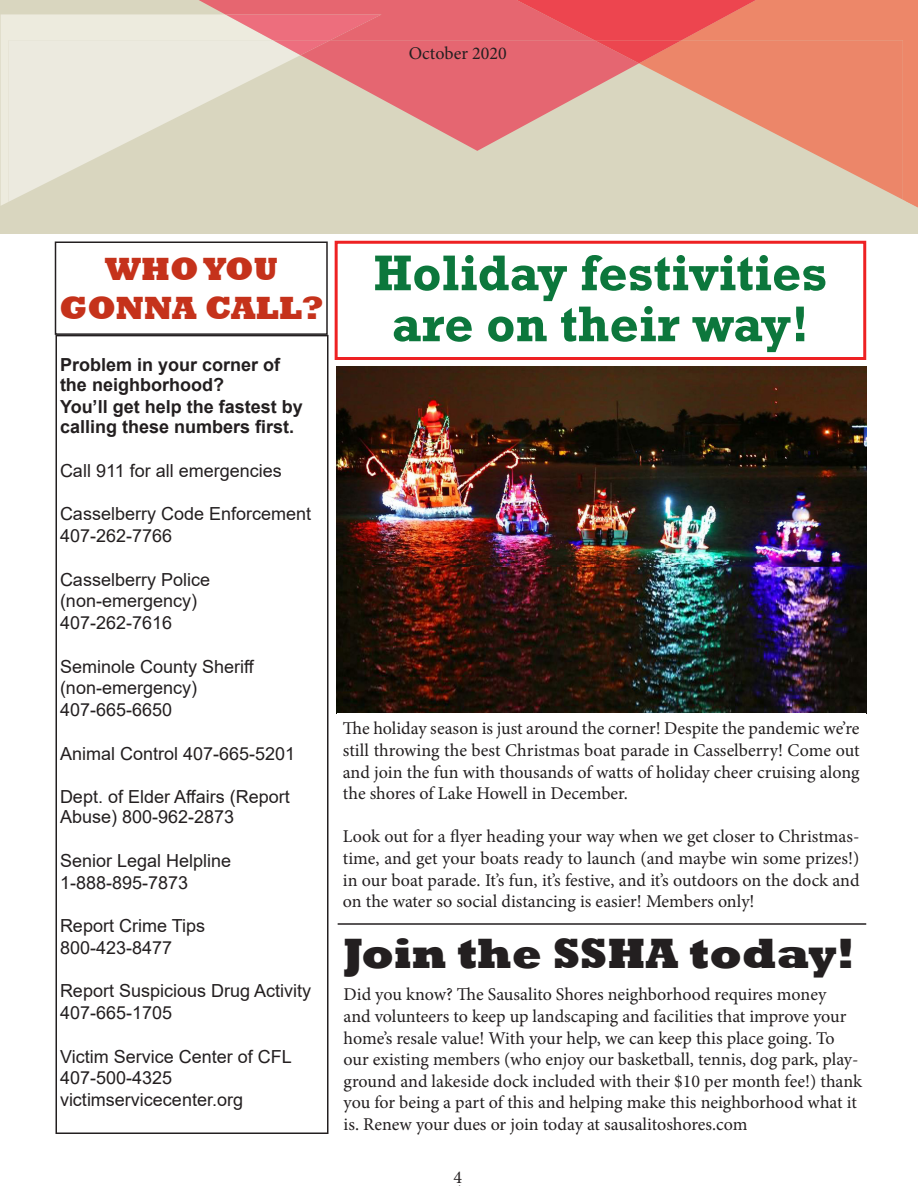
<style>
.page{position:relative;width:918px;height:1188px;background:#fff}
.page>*{position:absolute;margin:0;border:0;box-sizing:border-box;transform-origin:0 0}
.t1{font:700 51px/51px "Rockwell";color:#0c773c;text-align:center}
.t2{font:800 43.5px "Rockwell";color:#231f20}
.t3{font:800 33px/39.6px "Rockwell";color:#c5321b;text-align:center}
.t4{font:18px/21.6px "Minion Pro";letter-spacing:-.005em;color:#231f20;text-align:justify}
.t5{font:18px/20.2px "Arial";color:#231f20}
.t6{font:700 18px/20.2px "Arial";color:#231f20}
</style>
<div class="page">
<div style="left:0;top:0;width:918px;height:234px;background:#d9d6bf"></div>
<svg style="left:1px;top:14px;width:198px;height:192px;background:#eae8da"></svg>
<svg style="left:756px;top:0;width:162px;height:208px;background:#ea9073"></svg>
<svg style="left:199px;top:0;width:557px;height:40px;background:#e9686e"></svg>
<img style="left:9px;top:40px;width:292px;height:162px">
<img style="left:639px;top:40px;width:264px;height:160px">
<img style="left:301px;top:40px;width:338px;height:111px">
<img style="left:273px;top:40px;width:57px;height:15px">
<img style="left:594px;top:40px;width:88px;height:23px">
<div style="left:409px;top:46px;width:100px;height:16px;background:#e56671"></div>
<div style="left:55px;top:242px;width:273px;height:93px;border:2px solid #231f20"></div>
<div style="left:56px;top:335px;width:272px;height:799px;border:2px solid #231f20"></div>
<div style="left:335px;top:241px;width:531px;height:119px;border:3px solid #ee2123"></div>
<img style="left:336px;top:367px;width:530px;height:347px">
<hr style="left:338px;top:923px;width:528px;height:2px;background:#231f20">
<p class="t4" style="left:409px;top:43px;width:100px">October 2020</p>
<p class="t3" style="left:59px;top:249px;width:265px">WHO YOU<br>GONNA CALL?</p>
<p class="t6" style="left:60px;top:355px;width:222px">Problem in your corner of the neighborhood?</p>
<p class="t6" style="left:60px;top:397px;width:244px">You’ll get help the fastest by calling these numbers first.</p>
<p class="t5" style="left:60px;top:460px;width:223px">Call 911 for all emergencies</p>
<p class="t5" style="left:60px;top:504px;width:253px">Casselberry Code Enforcement</p>
<p class="t5" style="left:60px;top:526px;width:114px">407-262-7766</p>
<p class="t5" style="left:60px;top:569px;width:152px">Casselberry Police</p>
<p class="t5" style="left:60px;top:591px;width:139px">(non-emergency)</p>
<p class="t5" style="left:60px;top:613px;width:114px">407-262-7616</p>
<p class="t5" style="left:60px;top:656px;width:196px">Seminole County Sheriff</p>
<p class="t5" style="left:60px;top:678px;width:139px">(non-emergency)</p>
<p class="t5" style="left:60px;top:700px;width:114px">407-665-6650</p>
<p class="t5" style="left:60px;top:743px;width:237px">Animal Control 407-665-5201</p>
<p class="t5" style="left:60px;top:787px;width:231px">Dept. of Elder Affairs (Report<br>Abuse) 800-962-2873</p>
<p class="t5" style="left:60px;top:850px;width:173px">Senior Legal Helpline</p>
<p class="t5" style="left:60px;top:872px;width:130px">1-888-895-7873</p>
<p class="t5" style="left:60px;top:916px;width:147px">Report Crime Tips</p>
<p class="t5" style="left:60px;top:937px;width:114px">800-423-8477</p>
<p class="t5" style="left:60px;top:981px;width:253px">Report Suspicious Drug Activity</p>
<p class="t5" style="left:60px;top:1003px;width:114px">407-665-1705</p>
<p class="t5" style="left:60px;top:1046px;width:233px">Victim Service Center of CFL</p>
<p class="t5" style="left:60px;top:1068px;width:114px">407-500-4325</p>
<p class="t5" style="left:60px;top:1090px;width:185px">victimservicecenter.org</p>
<p class="t1" style="left:374px;top:248px;width:455px">Holiday festivities are on their way!</p>
<p class="t4" style="left:343px;top:718px;width:518px">The holiday season is just around the corner! Despite the pandemic we’re still throwing the best Christmas boat parade in Casselberry! Come out and join the fun with thousands of watts of holiday cheer cruising along the shores of Lake Howell in December.</p>
<p class="t4" style="left:343px;top:826px;width:518px">Look out for a flyer heading your way when we get closer to Christmas&shy;time, and get your boats ready to launch (and maybe win some prizes!) in our boat parade. It’s fun, it’s festive, and it’s outdoors on the dock and on the water so social distancing is easier! Members only!</p>
<p class="t2" style="left:344px;top:928px;width:512px">Join the SSHA today!</p>
<p class="t4" style="left:344px;top:984px;width:520px;text-align:left">Did you know? The Sausalito Shores neighborhood requires money<br>and volunteers to keep up landscaping and facilities that improve your home’s resale value! With your help, we can keep this place going. To our existing members (who enjoy our basketball, tennis, dog park, play&shy;ground and lakeside dock included with their $10 per month fee!) thank you for being a part of this and helping make this neighborhood what it is. Renew your dues or join today at sausalitoshores.com</p>
<p class="t4" style="left:454px;top:1167px;width:10px">4</p>
</div>
